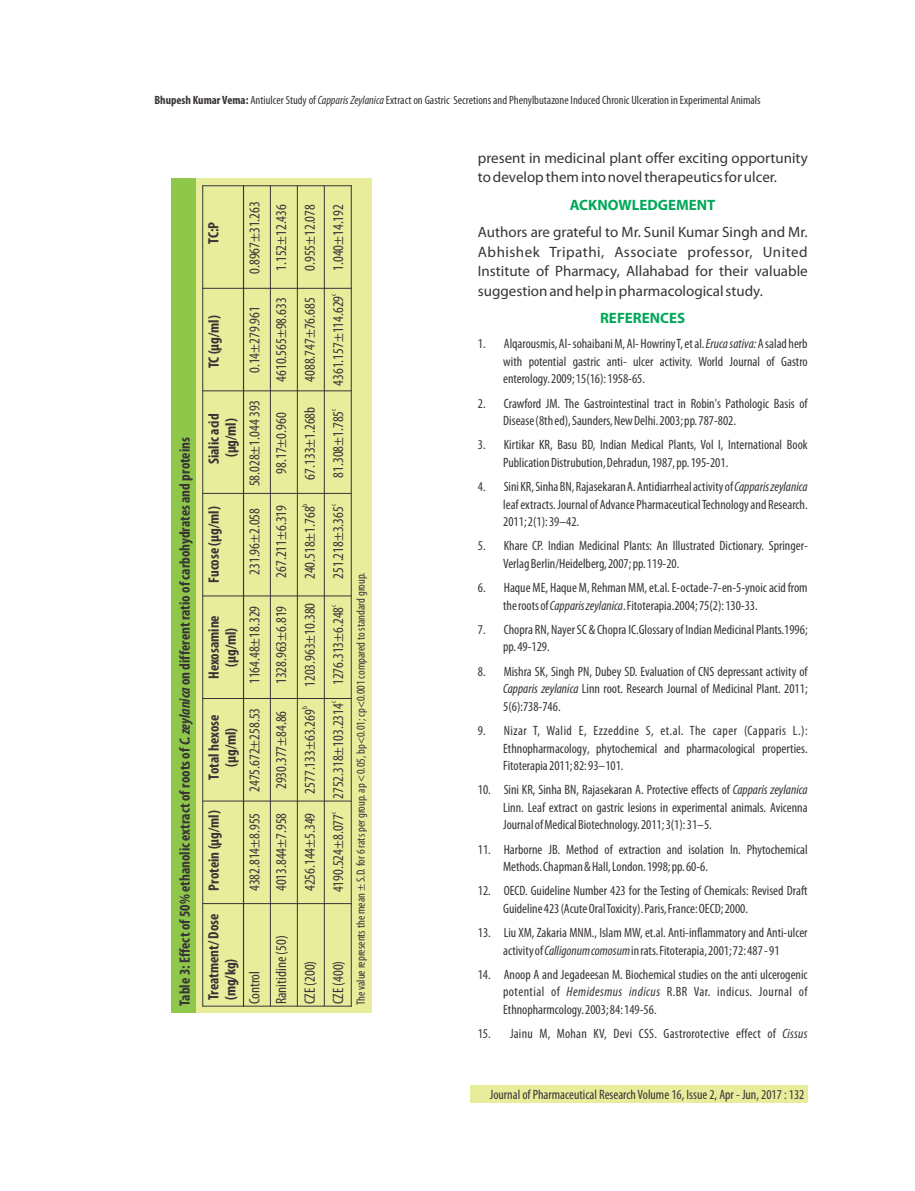
<style>
.page{position:relative;width:915px;height:1191px;background:#fff}
.page>*{position:absolute;margin:0;border:0;box-sizing:border-box;transform-origin:0 0}
.t1{font:condensed 15px "Myriad Pro";color:#383336}
.t2{font:15px/19.6px "Myriad Pro";color:#383336}
.t3{font:700 condensed 15px/17px "Myriad Pro";color:#383336;text-align:center}
.t4{font:700 15px "Myriad Pro";color:#00a859}
.t5{font:condensed 13.5px/17.5px "Myriad Pro";color:#383336}
.t6{font:condensed 12px "Myriad Pro";color:#383336}
.t7{font:condensed 7.5px "Myriad Pro";color:#383336}
.s1{font-weight:700}
.s2{font-style:italic}
</style>
<div class="page">
<div style="left:194px;top:178px;width:177px;height:834px;background:#e8ed9c"></div>
<hr style="left:243px;top:1005px;width:108px;height:1px;background:#383336">
<hr style="left:243px;top:903px;width:108px;height:1px;background:#383336">
<hr style="left:243px;top:800px;width:108px;height:1px;background:#383336">
<hr style="left:243px;top:698px;width:108px;height:1px;background:#383336">
<hr style="left:243px;top:595px;width:108px;height:1px;background:#383336">
<hr style="left:243px;top:493px;width:108px;height:1px;background:#383336">
<hr style="left:243px;top:390px;width:108px;height:1px;background:#383336">
<hr style="left:243px;top:288px;width:108px;height:1px;background:#383336">
<hr style="left:243px;top:185px;width:108px;height:1px;background:#383336">
<hr style="left:351px;top:185px;width:1px;height:821px;background:#383336">
<hr style="left:324px;top:185px;width:1px;height:821px;background:#383336">
<hr style="left:297px;top:185px;width:1px;height:821px;background:#383336">
<hr style="left:270px;top:185px;width:1px;height:821px;background:#383336">
<hr style="left:202px;top:1005px;width:42px;height:1px;background:#383336">
<hr style="left:202px;top:903px;width:42px;height:1px;background:#383336">
<hr style="left:202px;top:800px;width:42px;height:1px;background:#383336">
<hr style="left:202px;top:698px;width:42px;height:1px;background:#383336">
<hr style="left:202px;top:595px;width:42px;height:1px;background:#383336">
<hr style="left:202px;top:493px;width:42px;height:1px;background:#383336">
<hr style="left:202px;top:390px;width:42px;height:1px;background:#383336">
<hr style="left:202px;top:288px;width:42px;height:1px;background:#383336">
<hr style="left:202px;top:185px;width:42px;height:1px;background:#383336">
<hr style="left:202px;top:185px;width:1px;height:821px;background:#383336">
<hr style="left:243px;top:185px;width:1px;height:821px;background:#383336">
<div style="left:171px;top:178px;width:25px;height:834px;background:#8fc74a"></div>
<div style="left:470px;top:1085px;width:337px;height:17px;background:#e8ed9c"></div>
<p class="t6" style="left:154px;top:95px;width:607px"><span class="s1">Bhupesh Kumar Vema:</span> Antiulcer Study of <span class="s2">Capparis Zeylanica</span> Extract on Gastric Secretions and Phenylbutazone Induced Chronic Ulceration in Experimental Animals</p>
<p class="t3" style="left:178px;top:1006px;width:570px;rotate:-90deg">Table 3: Effect of 50% ethanolic extract of roots of <span class="s2">C. zeylanica</span> on different ratio of carbohydrates and proteins</p>
<p class="t3" style="left:206px;top:244px;width:23px;rotate:-90deg">TC:P</p>
<p class="t1" style="left:248px;top:274px;width:74px;rotate:-90deg">0.8967±31.263</p>
<p class="t3" style="left:206px;top:368px;width:55px;rotate:-90deg">TC (μg/ml)</p>
<p class="t1" style="left:248px;top:373px;width:68px;rotate:-90deg">0.14±279.961</p>
<p class="t3" style="left:206px;top:464px;width:52px;rotate:-90deg">Sialic acid (μg/ml)</p>
<p class="t3" style="left:206px;top:583px;width:78px;rotate:-90deg">Fucose (μg/ml)</p>
<p class="t3" style="left:206px;top:679px;width:65px;rotate:-90deg">Hexosamine (μg/ml)</p>
<p class="t1" style="left:248px;top:486px;width:88px;rotate:-90deg">58.028±1.044 393</p>
<p class="t1" style="left:248px;top:575px;width:68px;rotate:-90deg">231.96±2.058</p>
<p class="t1" style="left:248px;top:684px;width:80px;rotate:-90deg">1164.48±18.329</p>
<p class="t3" style="left:206px;top:779px;width:66px;rotate:-90deg">Total hexose (μg/ml)</p>
<p class="t3" style="left:206px;top:890px;width:82px;rotate:-90deg">Protein (μg/ml)</p>
<p class="t3" style="left:206px;top:1000px;width:88px;text-align:left;rotate:-90deg">Treatment/ Dose (mg/kg)</p>
<p class="t1" style="left:248px;top:792px;width:86px;rotate:-90deg">2475.672±258.53</p>
<p class="t1" style="left:248px;top:891px;width:80px;rotate:-90deg">4382.814±8.955</p>
<p class="t1" style="left:248px;top:1004px;width:34px;rotate:-90deg">Control</p>
<p class="t1" style="left:275px;top:271px;width:68px;rotate:-90deg">1.152±12.436</p>
<p class="t1" style="left:275px;top:381px;width:86px;rotate:-90deg">4610.565±98.633</p>
<p class="t1" style="left:275px;top:473px;width:62px;rotate:-90deg">98.17±0.960</p>
<p class="t1" style="left:275px;top:577px;width:74px;rotate:-90deg">267.211±6.319</p>
<p class="t1" style="left:275px;top:684px;width:80px;rotate:-90deg">1328.963±6.819</p>
<p class="t1" style="left:275px;top:789px;width:80px;rotate:-90deg">2930.377±84.86</p>
<p class="t1" style="left:275px;top:891px;width:80px;rotate:-90deg">4013.844±7.958</p>
<p class="t1" style="left:303px;top:271px;width:68px;rotate:-90deg">0.955±12.078</p>
<p class="t1" style="left:303px;top:381px;width:86px;rotate:-90deg">4088.747±76.685</p>
<p class="t1" style="left:303px;top:479px;width:74px;rotate:-90deg">67.133±1.268b</p>
<p class="t7" style="left:301px;top:506px;width:4px;rotate:-90deg">b</p>
<p class="t1" style="left:303px;top:579px;width:74px;rotate:-90deg">240.518±1.768</p>
<p class="t1" style="left:303px;top:687px;width:86px;rotate:-90deg">1203.963±10.380</p>
<p class="t7" style="left:301px;top:709px;width:4px;rotate:-90deg">b</p>
<p class="t1" style="left:303px;top:793px;width:86px;rotate:-90deg">2577.133±63.269</p>
<p class="t1" style="left:303px;top:891px;width:80px;rotate:-90deg">4256.144±5.349</p>
<p class="t1" style="left:275px;top:1004px;width:70px;rotate:-90deg">Ranitidine (50)</p>
<p class="t1" style="left:303px;top:1004px;width:45px;rotate:-90deg">CZE (200)</p>
<p class="t1" style="left:332px;top:271px;width:68px;rotate:-90deg">1.040±14.192</p>
<p class="t7" style="left:330px;top:296px;width:4px;rotate:-90deg">c</p>
<p class="t1" style="left:332px;top:386px;width:91px;rotate:-90deg">4361.157±114.629</p>
<p class="t7" style="left:330px;top:411px;width:4px;rotate:-90deg">c</p>
<p class="t1" style="left:332px;top:477px;width:68px;rotate:-90deg">81.308±1.785</p>
<p class="t7" style="left:330px;top:506px;width:4px;rotate:-90deg">c</p>
<p class="t1" style="left:332px;top:579px;width:74px;rotate:-90deg">251.218±3.365</p>
<p class="t7" style="left:330px;top:607px;width:4px;rotate:-90deg">c</p>
<p class="t1" style="left:332px;top:892px;width:287px;rotate:-90deg">4190.524±8.077 2752.318±103.2314 1276.313±6.248</p>
<p class="t7" style="left:330px;top:703px;width:4px;rotate:-90deg">c</p>
<p class="t7" style="left:330px;top:814px;width:4px;rotate:-90deg">c</p>
<p class="t1" style="left:332px;top:1004px;width:45px;rotate:-90deg">CZE (400)</p>
<p class="t6" style="left:355px;top:1005px;width:434px;rotate:-90deg">The value represents the mean ± S.D. for 6 rats per group. ap &lt;0.05, bp&lt;0.01; cp&lt;0.001 compared to standard group.</p>
<p class="t2" style="left:477px;top:149px;width:331px">present in medicinal plant offer exciting opportunity to develop them into novel therapeutics for ulcer.</p>
<p class="t4" style="left:569px;top:199px;width:147px">ACKNOWLEDGEMENT</p>
<p class="t2" style="left:477px;top:223px;width:331px;text-align:justify">Authors are grateful to Mr. Sunil Kumar Singh and Mr.<br>Abhishek Tripathi, Associate professor, United Institute of Pharmacy, Allahabad for their valuable suggestion and help in pharmacological study.</p>
<p class="t5" style="left:503px;top:336px;width:306px;text-align:justify;text-indent:-25px">1. Alqarousmis, Al- sohaibani M, Al- Howriny T, et al. <span class="s2">Eruca sativa:</span> A salad herb with potential gastric anti- ulcer activity. World Journal of Gastro enterology. 2009; 15(16): 1958-65.</p>
<p class="t5" style="left:503px;top:395px;width:306px;text-indent:-25px">2. Crawford JM. The Gastrointestinal tract in Robin's Pathologic Basis of<br>Disease (8th ed), Saunders, New Delhi. 2003; pp. 787-802.</p>
<p class="t5" style="left:503px;top:437px;width:306px;text-indent:-25px">3. Kirtikar KR, Basu BD, Indian Medical Plants, Vol I, International Book<br>Publication Distrubution, Dehradun, 1987, pp. 195-201.</p>
<p class="t5" style="left:503px;top:479px;width:306px;text-align:justify;text-indent:-25px">4. Sini KR, Sinha BN, Rajasekaran A. Antidiarrheal activity of <span class="s2">Capparis zeylanica </span>leaf extracts. Journal of Advance Pharmaceutical Technology and Research.<br>2011; 2(1): 39–42.</p>
<p class="t5" style="left:503px;top:538px;width:306px;text-indent:-25px">5. Khare CP. Indian Medicinal Plants: An Illustrated Dictionary. Springer-<br>Verlag Berlin/Heidelberg, 2007; pp. 119-20.</p>
<p class="t5" style="left:503px;top:580px;width:306px;text-indent:-25px">6. Haque ME, Haque M, Rehman MM, et.al. E-octade-7-en-5-ynoic acid from the roots of <span class="s2">Capparis zeylanica</span>. Fitoterapia.2004; 75(2): 130-33.</p>
<p class="t5" style="left:503px;top:622px;width:306px;text-indent:-25px">7. Chopra RN, Nayer SC &amp; Chopra IC.Glossary of Indian Medicinal Plants.1996; pp. 49-129.</p>
<p class="t5" style="left:503px;top:663px;width:306px;text-align:justify;text-indent:-25px">8. Mishra SK, Singh PN, Dubey SD. Evaluation of CNS depressant activity of <span class="s2">Capparis zeylanica</span> Linn root. Research Journal of Medicinal Plant. 2011; 5(6):738-746.</p>
<p class="t5" style="left:503px;top:723px;width:306px;text-align:justify;text-indent:-25px">9. Nizar T, Walid E, Ezzeddine S, et.al. The caper (Capparis L.):<br>Ethnopharmacology, phytochemical and pharmacological properties.<br>Fitoterapia 2011; 82: 93–101.</p>
<p class="t5" style="left:503px;top:782px;width:306px;text-align:justify;text-indent:-25px">10. Sini KR, Sinha BN, Rajasekaran A. Protective effects of <span class="s2">Capparis zeylanica </span>Linn. Leaf extract on gastric lesions in experimental animals. Avicenna Journal of Medical Biotechnology. 2011; 3(1): 31–5.</p>
<p class="t5" style="left:503px;top:841px;width:306px;text-indent:-25px">11. Harborne JB. Method of extraction and isolation In. Phytochemical<br>Methods. Chapman &amp; Hall, London. 1998; pp. 60-6.</p>
<p class="t5" style="left:503px;top:883px;width:306px;text-indent:-25px">12. OECD. Guideline Number 423 for the Testing of Chemicals: Revised Draft<br>Guideline 423 (Acute Oral Toxicity). Paris, France: OECD; 2000.</p>
<p class="t5" style="left:477px;top:925px;width:331px;text-align:center">13. Liu XM, Zakaria MNM., Islam MW, et.al. Anti-inflammatory and Anti-ulcer activity of <span class="s2">Calligonum comosum</span> in rats. Fitoterapia, 2001; 72: 487 - 91</p>
<p class="t5" style="left:503px;top:966px;width:306px;text-align:justify;text-indent:-25px">14. Anoop A and Jegadeesan M. Biochemical studies on the anti ulcerogenic potential of <span class="s2">Hemidesmus indicus</span> R.BR Var. indicus. Journal of Ethnopharmcology. 2003; 84: 149-56.</p>
<p class="t5" style="left:477px;top:1026px;width:331px">15. Jainu M, Mohan KV, Devi CSS. Gastrorotective effect of <span class="s2">Cissus</span></p>
<p class="t4" style="left:600px;top:312px;width:87px">REFERENCES</p>
<p class="t5" style="left:489px;top:1086px;width:316px">Journal of Pharmaceutical Research Volume 16, Issue 2, Apr - Jun, 2017 : 132</p>
</div>
